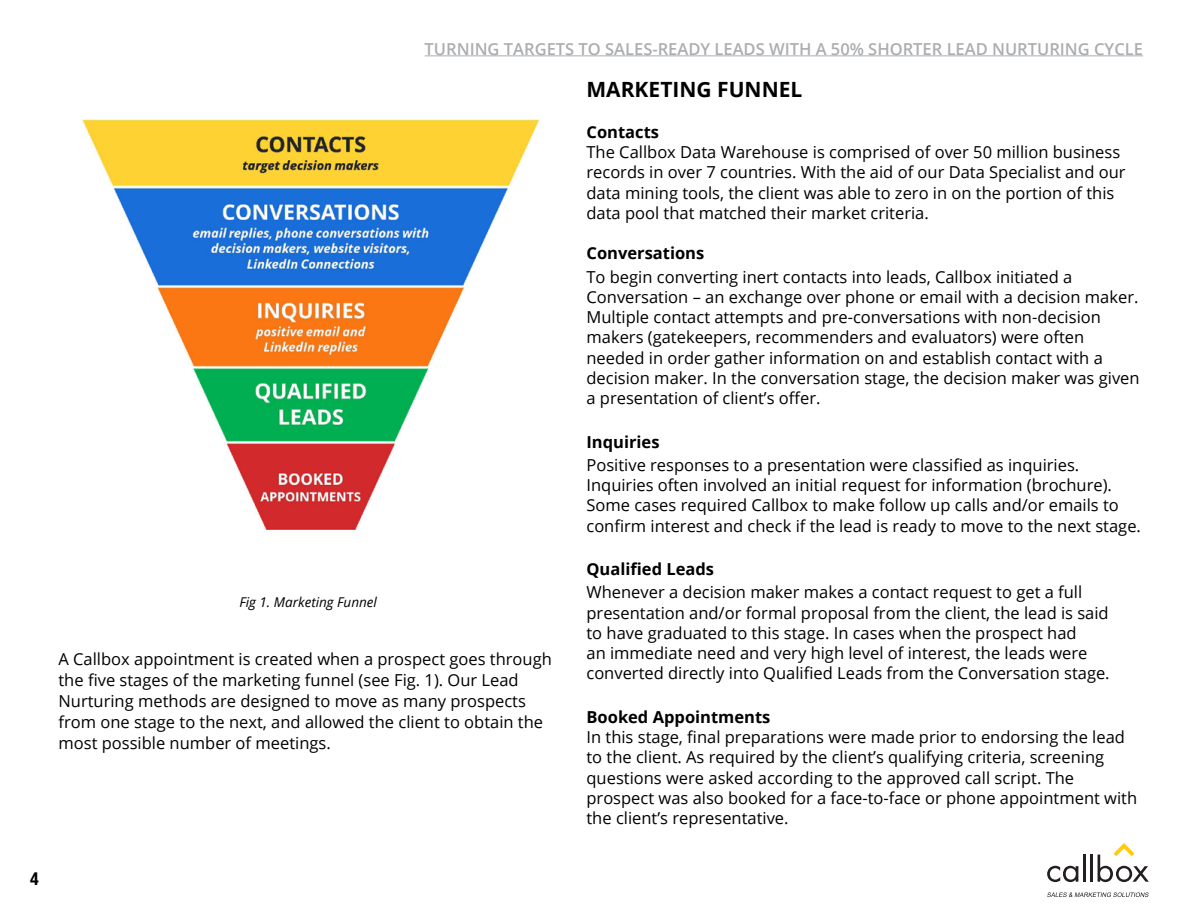
<style>
.page{position:relative;width:1188px;height:918px;background:#fff}
.page>*{position:absolute;margin:0;border:0;box-sizing:border-box;transform-origin:0 0}
.t1{font:700 21px "Open Sans";color:#000}
.t2{font:700 condensed 18px "Helvetica Neue LT Com";color:#000}
.t3{font:16.5px/20.2px "Open Sans";color:#000}
.t4{font:600 16.5px "Open Sans";color:#abadb0}
.t5{font:700 16.5px "Open Sans";color:#000}
.t6{font:italic 13.5px "Open Sans";color:#000}
</style>
<div class="page">
<hr style="left:425px;top:55px;width:718px;height:1px;background:#abadb0">
<svg style="left:1047px;top:892px;width:102px;height:5px"></svg>
<svg style="left:1047px;top:866px;width:31px;height:16px"></svg>
<hr style="left:1083px;top:855px;width:3px;height:27px;background:#231f20">
<hr style="left:1090px;top:855px;width:3px;height:27px;background:#231f20">
<svg style="left:1098px;top:843px;width:51px;height:39px"></svg>
<img style="left:80px;top:119px;width:461px;height:412px">
<p class="t2" style="left:30px;top:868px;width:10px">4</p>
<p class="t4" style="left:425px;top:37px;width:720px">TURNING TARGETS TO SALES-READY LEADS WITH A 50% SHORTER LEAD N URTURING CYCLE</p>
<p class="t1" style="left:586px;top:74px;width:217px">Marketing Funnel</p>
<p class="t5" style="left:586px;top:120px;width:74px">Contacts</p>
<p class="t3" style="left:586px;top:142px;width:541px">The Callbox Data Warehouse is comprised of over 50 million business records in over 7 countries. With the aid of our Data Specialist and our data mining tools, the client was able to zero in on the portion of this data pool that matched their market criteria.</p>
<p class="t5" style="left:586px;top:242px;width:119px">Conversations</p>
<p class="t3" style="left:586px;top:266px;width:555px">To begin converting inert contacts into leads, Callbox initiated a Conversation – an exchange over phone or email with a decision maker.<br>Multiple contact attempts and pre-conversations with non-decision makers (gatekeepers, recommenders and evaluators) were often needed in order gather information on and establish contact with a decision maker. In the conversation stage, the decision maker was given a presentation of client’s offer.</p>
<p class="t5" style="left:586px;top:430px;width:75px">I nquiries</p>
<p class="t3" style="left:586px;top:454px;width:556px">Positive responses to a presentation were classified as inquiries.<br>Inquiries often involved an initial request for information (brochure).<br>Some cases required Callbox to make follow up calls and/or emails to confirm interest and check if the lead is ready to move to the next stage.</p>
<p class="t5" style="left:586px;top:557px;width:129px">Qualified Leads</p>
<p class="t3" style="left:586px;top:582px;width:525px">Whenever a decision maker makes a contact request to get a full presentation and/or formal proposal from the client, the lead is said to have graduated to this stage. In cases when the prospect had<br>an immediate need and very high level of interest, the leads were converted directly into Qualified Leads from the Conversation stage.</p>
<p class="t5" style="left:586px;top:705px;width:185px">Booked Appointments</p>
<p class="t3" style="left:586px;top:726px;width:552px">In this stage, final preparations were made prior to endorsing the lead to the client. As required by the client’s qualifying criteria, screening questions were asked according to the approved call script. The prospect was also booked for a face-to-face or phone appointment with the client’s representative.</p>
<p class="t6" style="left:239px;top:593px;width:139px">Fig 1. Marketing Funnel</p>
<p class="t3" style="left:58px;top:648px;width:495px;line-height:21px">A Callbox appointment is created when a prospect goes through the five stages of the marketing funnel (see Fig. 1). Our Lead Nurturing methods are designed to move as many prospects from one stage to the next, and allowed the client to obtain the most possible number of meetings.</p>
</div>
